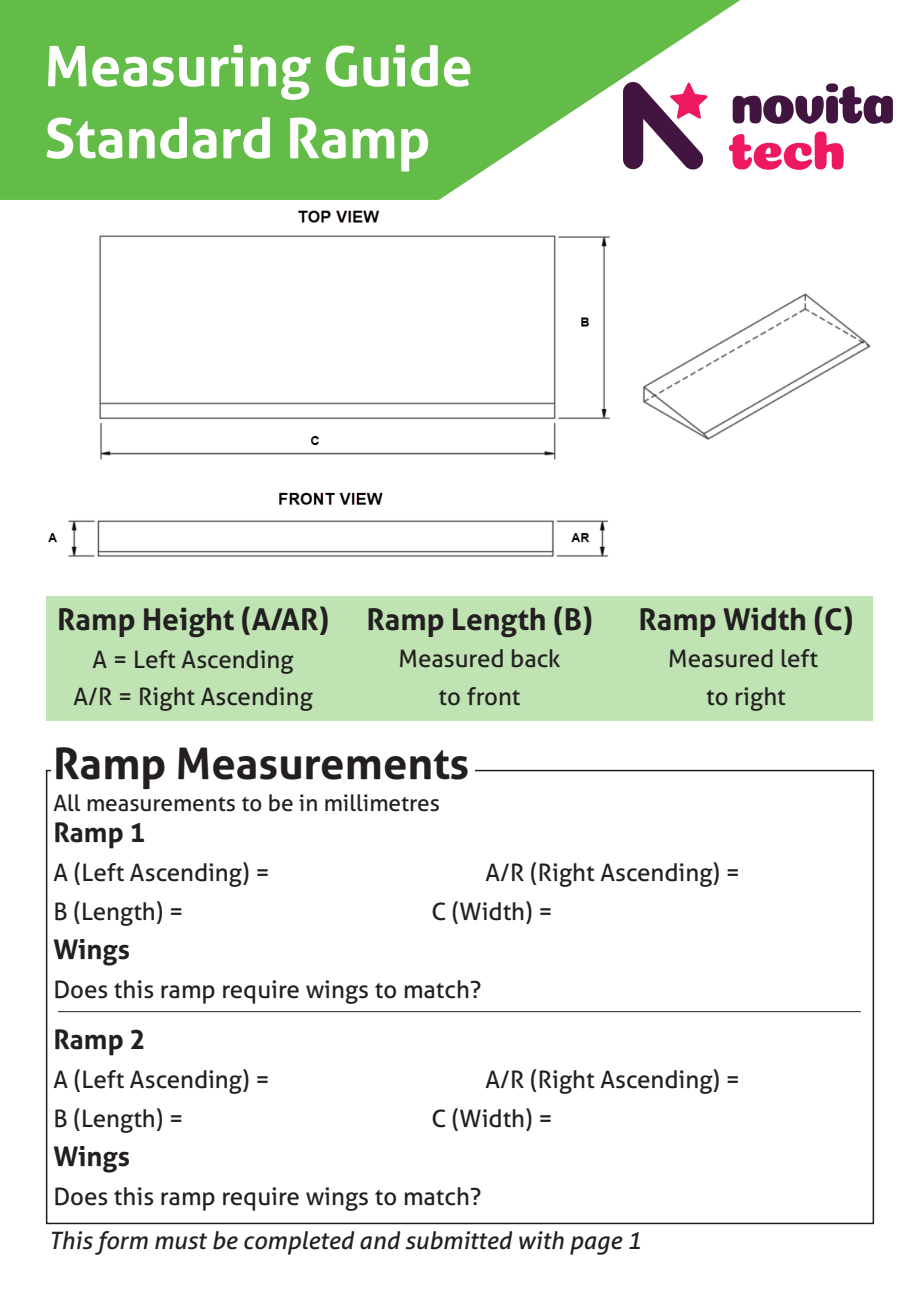
<style>
.page{position:relative;width:920px;height:1290px;background:#fff}
.page>*{position:absolute;margin:0;border:0;box-sizing:border-box;transform-origin:0 0}
.t1{font:700 55.5px/72px "Aller";color:#fff}
.t2{font:700 43.5px "Aller";color:#231f20}
.t3{font:700 30px "Aller";color:#231f20}
.t4{font:700 27px "Aller";color:#231f20}
.t5{font:24px/37.5px "Aller";color:#231f20;text-align:center}
.t6{font:italic 24px "Aller";color:#231f20}
.t7{font:22.5px "Aller";color:#231f20}
</style>
<div class="page">
<svg style="left:1px;top:0;width:892px;height:200px;fill:#63bc47"></svg>
<div style="left:47px;top:597px;width:826px;height:124px;background:#bfe3b3"></div>
<div style="left:46px;top:770px;width:828px;height:454px;background:#fff;border:2px solid #231f20"></div>
<div style="left:52px;top:740px;width:423px;height:52px;background:#fff"></div>
<hr style="left:58px;top:1011px;width:803px;height:1px;background:#231f20">
<img style="left:48px;top:210px;width:823px;height:347px">
<img style="left:623px;top:83px;width:269px;height:87px">
<h1 class="t1" style="left:45px;top:30px;width:430px">Measuring Guide<br>Standard Ramp</h1>
<p class="t3" style="left:366px;top:600px;width:228px">Ramp Length (B)</p>
<p class="t5" style="left:399px;top:640px;width:164px">Measured back to front</p>
<p class="t3" style="left:57px;top:600px;width:273px">Ramp Height (A/AR)</p>
<p class="t5" style="left:73px;top:640px;width:241px">A = Left Ascending<br>A/R = Right Ascending</p>
<h2 class="t2" style="left:53px;top:736px;width:418px">Ramp Measurements</h2>
<p class="t7" style="left:53px;top:789px;width:388px">All measurements to be in millimetres</p>
<p class="t3" style="left:639px;top:600px;width:216px">Ramp Width (C)</p>
<p class="t5" style="left:668px;top:640px;width:151px">Measured left to right</p>
<p class="t4" style="left:53px;top:815px;width:94px">Ramp 1</p>
<p class="t5" style="left:53px;top:854px;width:218px">A (Left Ascending) =</p>
<p class="t5" style="left:485px;top:854px;width:256px">A/R (Right Ascending) =</p>
<p class="t5" style="left:53px;top:893px;width:132px">B (Length) =</p>
<p class="t5" style="left:431px;top:893px;width:123px">C (Width) =</p>
<p class="t4" style="left:53px;top:932px;width:78px">Wings</p>
<p class="t5" style="left:53px;top:970px;width:429px">Does this ramp require wings to match?</p>
<p class="t4" style="left:53px;top:1022px;width:94px">Ramp 2</p>
<p class="t5" style="left:53px;top:1061px;width:218px">A (Left Ascending) =</p>
<p class="t5" style="left:485px;top:1061px;width:256px">A/R (Right Ascending) =</p>
<p class="t5" style="left:53px;top:1100px;width:132px">B (Length) =</p>
<p class="t5" style="left:431px;top:1100px;width:123px">C (Width) =</p>
<p class="t4" style="left:53px;top:1139px;width:78px">Wings</p>
<p class="t5" style="left:53px;top:1177px;width:429px">Does this ramp require wings to match?</p>
<p class="t6" style="left:49px;top:1225px;width:594px">This form must be completed and submitted with page 1</p>
</div>
